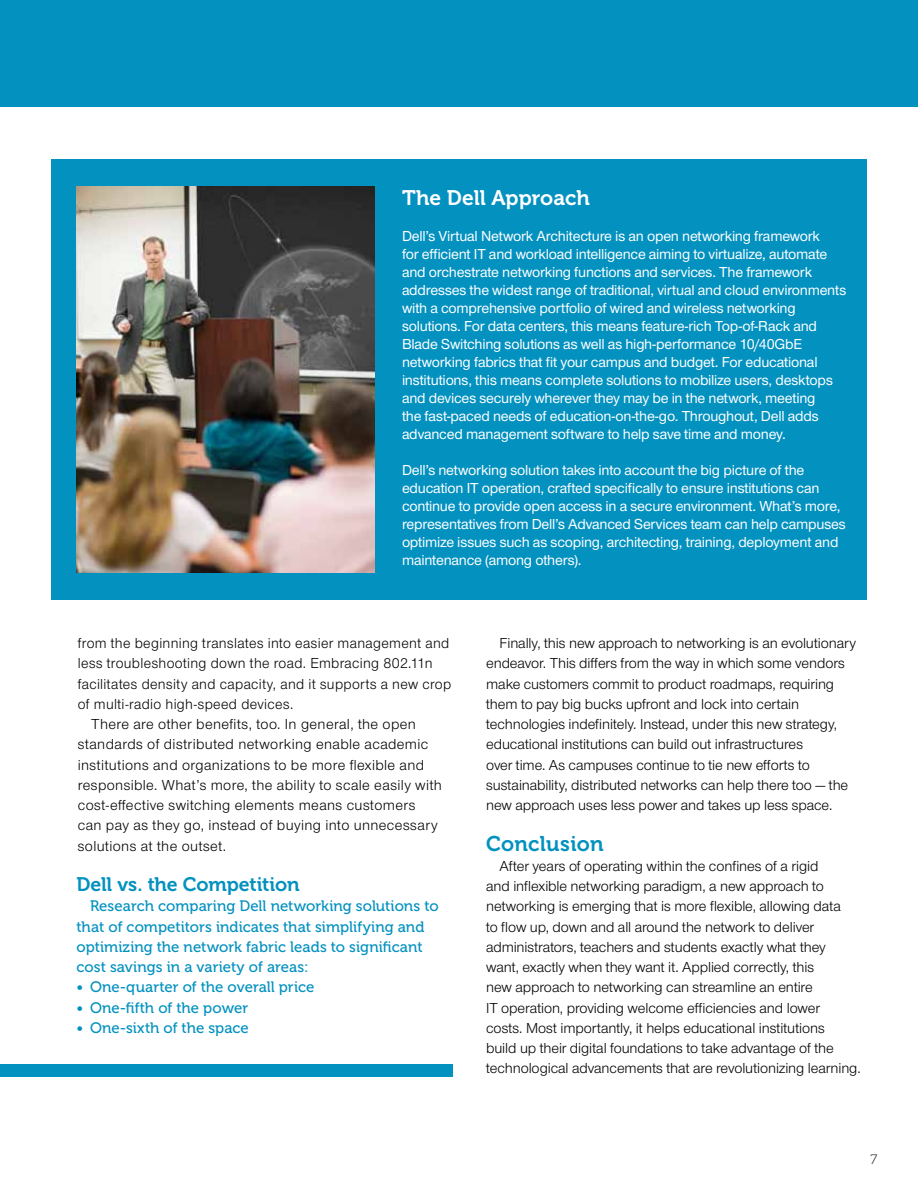
<style>
.page{position:relative;width:918px;height:1188px;background:#fff}
.page>*{position:absolute;margin:0;border:0;box-sizing:border-box;transform-origin:0 0}
.t1{font:21.15px "Museo 700";letter-spacing:.015em;color:#0391c0}
.t2{font:21px "Museo 700";color:#fff}
.t3{font:19.5px "Museo 700";letter-spacing:-.005em;color:#0391c0}
.t4{font:15.15px/20.2px "Museo 500";color:#0391c0}
.t5{font:500 15px/18px "Nimbus San Nov";letter-spacing:-.015em;color:#fff}
.t6{font:15px/20.2px "Nimbus San Nov";color:#000}
.t7{font:15px "Nimbus San Nov";letter-spacing:.025em;color:#000}
.t8{font:15px "Nimbus San Nov";letter-spacing:.02em;color:#000}
.t9{font:13.5px "Museo 100";color:#000}
</style>
<div class="page">
<div style="left:0;top:0;width:918px;height:106px;background:#0391c0"></div>
<div style="left:51px;top:159px;width:816px;height:441px;background:#0391c0"></div>
<div style="left:0;top:1064px;width:453px;height:12px;background:#0391c0"></div>
<img style="left:76px;top:187px;width:299px;height:385px">
<h2 class="t2" style="left:402px;top:186px;width:189px">The Dell Approach</h2>
<p class="t5" style="left:402px;top:227px;width:446px">Dell’s Virtual N etwork Architecture is an open networking framework<br>for efficient IT and workload intelligence aiming to virtualize, automate and orchestrate networking functions and services. The framework addresses the widest range of traditional, virtual and cloud environments with a comprehensive portfolio of wired and wireless networking solutions. For data centers, this means feature-rich Top-of-Rack and Blade Switching solutions as well as high-performance 10/40GbE networking fabrics that fit your campus and budget. For educational institutions, this means complete solutions to mobilize users, desktops and devices securely wherever they may be in the network, meeting<br>the fast-paced needs of education-on-the-go. Throughout, Dell adds advanced management software to help save time and money.</p>
<p class="t5" style="left:402px;top:461px;width:445px">Dell’s networking solution takes into account the big picture of the education IT operation, crafted specifically to ensure institutions can continue to provide open access in a secure environment. What’s more, representatives from Dell’s Advanced Services team can help campuses optimize issues such as scoping, architecting, training, deployment and maintenance (among others).</p>
<p class="t7" style="left:78px;top:635px;width:373px">from the beginning translates into easier management and</p>
<p class="t7" style="left:78px;top:655px;width:356px">less troubleshooting down the road. Embracing 802.11n</p>
<p class="t7" style="left:78px;top:675px;width:375px">facilitates density and capacity, and it supports a new crop</p>
<p class="t8" style="left:78px;top:695px;width:217px">of multi-radio high-speed devices.</p>
<p class="t7" style="left:91px;top:716px;width:326px">There are other benefits, too. In general, the open</p>
<p class="t7" style="left:78px;top:736px;width:352px">standards of distributed networking enable academic</p>
<p class="t7" style="left:78px;top:756px;width:348px">institutions and organizations to be more flexible and</p>
<p class="t7" style="left:78px;top:776px;width:366px">responsible. What’s more, the ability to scale easily with</p>
<p class="t7" style="left:78px;top:797px;width:339px">cost-effective switching elements means customers</p>
<p class="t7" style="left:78px;top:817px;width:361px">can pay as they go, instead of buying into unnecessary</p>
<p class="t7" style="left:78px;top:837px;width:150px">solutions at the outset.</p>
<h3 class="t3" style="left:76px;top:873px;width:225px">Dell vs. the Competition</h3>
<p class="t4" style="left:76px;top:896px;width:364px;text-indent:14px">Research comparing Dell networking solutions to that of competitors indicates that simplifying and optimizing the network fabric leads to significant cost savings in a variety of areas:</p>
<p class="t4" style="left:76px;top:977px;width:239px">• One-quarter of the overall price</p>
<p class="t4" style="left:76px;top:997px;width:173px">• One-fifth of the power</p>
<p class="t4" style="left:76px;top:1018px;width:174px">• One-sixth of the space</p>
<p class="t6" style="left:486px;top:633px;width:371px;text-indent:14px">Finally, this new approach to networking is an evolutionary endeavor. This differs from the way in which some vendors make customers commit to product roadmaps, requiring them to pay big bucks upfront and lock into certain technologies indefinitely. Instead, under this new strategy, educational institutions can build out infrastructures<br>over time. As campuses continue to tie new efforts to sustainability, distributed networks can help there too — the new approach uses less power and takes up less space.</p>
<h1 class="t1" style="left:486px;top:831px;width:119px">Conclusion</h1>
<p class="t6" style="left:486px;top:856px;width:376px;text-indent:14px">After years of operating within the confines of a rigid<br>and inflexible networking paradigm, a new approach to networking is emerging that is more flexible, allowing data<br>to flow up, down and all around the network to deliver administrators, teachers and students exactly what they want, exactly when they want it. Applied correctly, this<br>new approach to networking can streamline an entire<br>IT operation, providing welcome efficiencies and lower<br>costs. Most importantly, it helps educational institutions<br>build up their digital foundations to take advantage of the technological advancements that are revolutionizing learning.</p>
<p class="t9" style="left:870px;top:1152px;width:8px">7</p>
</div>
